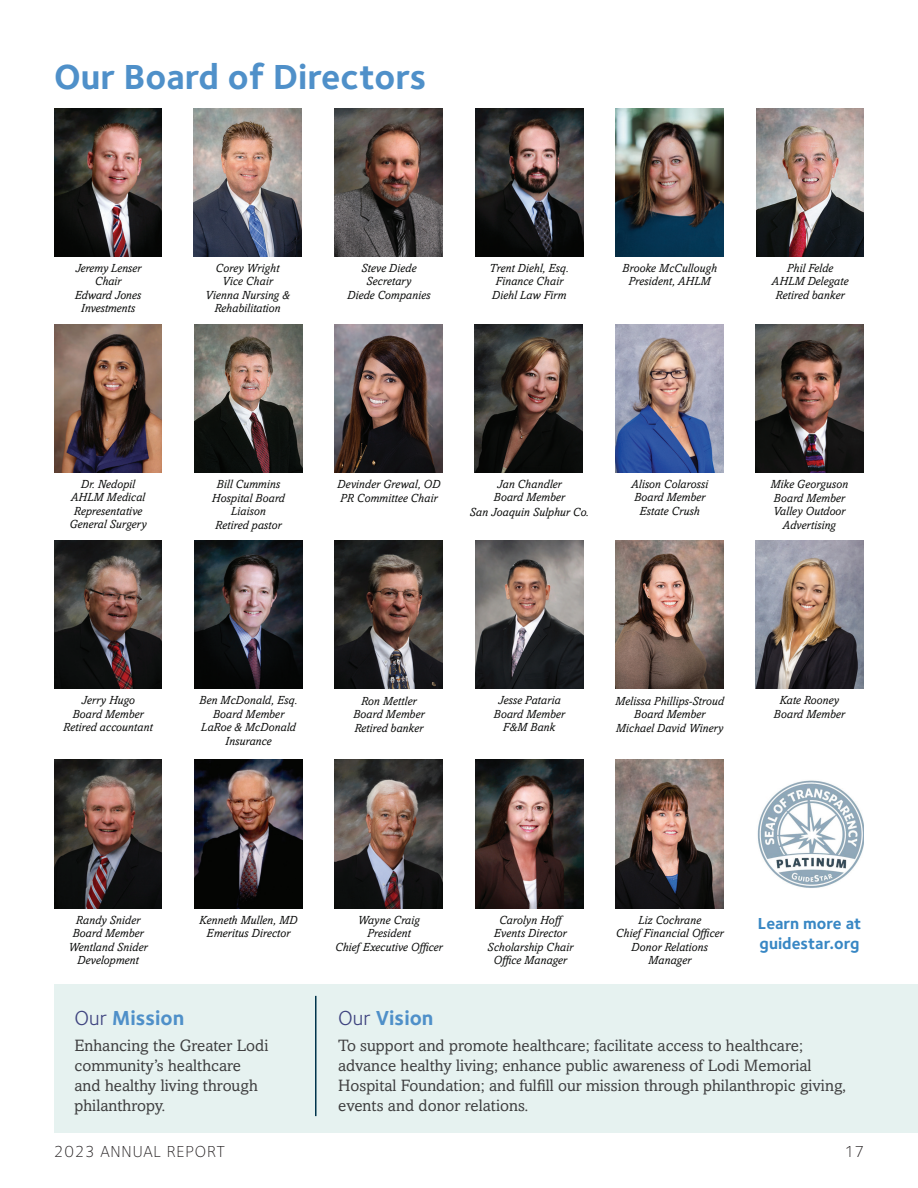
<style>
.page{position:relative;width:918px;height:1188px;background:#fff}
.page>*{position:absolute;margin:0;border:0;box-sizing:border-box;transform-origin:0 0}
.t1{font:700 36px "Foundry Sterling";color:#4f90c9}
.t2{font:700 21px "Foundry Sterling";color:#4f90c9}
.t3{font:16.5px/19.8px "Amasis MT Std";color:#3e3e3f}
.t4{font:700 16.5px/19.8px "Foundry Sterling";color:#3887c4}
.t5{font:300 16.5px "Foundry Sterling";letter-spacing:.05em;color:#231f20}
.t6{font:italic 12px/13.5px "Amasis MT Std";color:#0b0c0b;text-align:center}
.s1{font-weight:400;color:#3e437f}
</style>
<div class="page">
<img style="left:335px;top:108px;width:108px;height:148px">
<img style="left:756px;top:108px;width:108px;height:148px">
<img style="left:194px;top:108px;width:108px;height:148px">
<img style="left:194px;top:324px;width:108px;height:149px">
<img style="left:54px;top:108px;width:108px;height:148px">
<img style="left:616px;top:324px;width:108px;height:149px">
<img style="left:475px;top:108px;width:108px;height:148px">
<img style="left:335px;top:324px;width:108px;height:149px">
<img style="left:475px;top:324px;width:108px;height:149px">
<img style="left:194px;top:760px;width:108px;height:148px">
<img style="left:54px;top:760px;width:108px;height:148px">
<img style="left:755px;top:324px;width:108px;height:149px">
<div style="left:54px;top:985px;width:864px;height:148px;background:#e6f2f0"></div>
<hr style="left:315px;top:996px;width:1px;height:120px;background:#00344b">
<img style="left:616px;top:108px;width:108px;height:148px">
<img style="left:335px;top:760px;width:108px;height:148px">
<img style="left:475px;top:760px;width:108px;height:148px">
<img style="left:616px;top:760px;width:108px;height:148px">
<img style="left:616px;top:540px;width:108px;height:149px">
<img style="left:757px;top:780px;width:107px;height:108px">
<img style="left:54px;top:324px;width:108px;height:149px">
<img style="left:54px;top:540px;width:108px;height:149px">
<img style="left:755px;top:540px;width:108px;height:149px">
<img style="left:194px;top:540px;width:108px;height:149px">
<img style="left:335px;top:540px;width:108px;height:149px">
<img style="left:475px;top:540px;width:108px;height:149px">
<h1 class="t1" style="left:54px;top:55px;width:374px">Our Board of Directors</h1>
<p class="t6" style="left:75px;top:261px;width:68px">Jeremy Lenser<br>Chair<br>Edward Jones<br>Investments</p>
<p class="t6" style="left:205px;top:261px;width:86px">Corey Wright<br>Vice Chair<br>Vienna Nursing &amp;<br>Rehabilitation</p>
<p class="t6" style="left:347px;top:261px;width:85px">Steve Diede<br>Secretary<br>Diede Companies</p>
<p class="t6" style="left:772px;top:261px;width:78px">Phil Felde<br>AHLM Delegate<br>Retired banker</p>
<p class="t6" style="left:490px;top:261px;width:81px;text-align:left">Trent Diehl, Esq.<br>Finance Chair<br>Diehl Law Firm</p>
<p class="t6" style="left:622px;top:261px;width:96px">Brooke McCullough<br>President, AHLM</p>
<p class="t6" style="left:69px;top:477px;width:79px">Dr. Nedopil<br>AHLM Medical<br>Representative<br>General Surgery</p>
<p class="t6" style="left:212px;top:478px;width:74px">Bill Cummins<br>Hospital Board<br>Liaison<br>Retired pastor</p>
<p class="t6" style="left:337px;top:478px;width:105px;text-align:left">Devinder Grewal, OD<br>PR Committee Chair</p>
<p class="t6" style="left:494px;top:477px;width:73px;text-align:left">Jan Chandler<br>Board Member</p>
<p class="t6" style="left:469px;top:506px;width:121px">San Joaquin Sulphur Co.</p>
<p class="t6" style="left:631px;top:477px;width:79px">Alison Colarossi<br>Board Member<br>Estate Crush</p>
<p class="t6" style="left:770px;top:478px;width:79px">Mike Georguson<br>Board Member<br>Valley Outdoor<br>Advertising</p>
<p class="t6" style="left:199px;top:694px;width:100px">Ben McDonald, Esq.<br>Board Member<br>LaRoe &amp; McDonald<br>Insurance</p>
<p class="t6" style="left:353px;top:694px;width:73px">Ron Mettler<br>Board Member<br>Retired banker</p>
<p class="t6" style="left:494px;top:694px;width:73px">Jesse Pataria<br>Board Member<br>F&amp;M Bank</p>
<p class="t6" style="left:615px;top:694px;width:110px">Melissa Phillips-Stroud<br>Board Member<br>Michael David Winery</p>
<p class="t6" style="left:63px;top:694px;width:91px">Jerry Hugo<br>Board Member<br>Retired accountant</p>
<p class="t6" style="left:774px;top:694px;width:73px">Kate Rooney<br>Board Member</p>
<p class="t6" style="left:68px;top:913px;width:81px">Randy Snider<br>Board Member<br>Wentland Snider<br>Development</p>
<p class="t6" style="left:199px;top:913px;width:100px">Kenneth Mullen, MD<br>Emeritus Director</p>
<h2 class="t2" style="left:75px;top:1005px;width:111px"><span class="s1">Our</span> Mission</h2>
<h3 class="t3" style="left:75px;top:1036px;width:195px">Enhancing the Greater Lodi community’s healthcare and healthy living through philanthropy.</h3>
<p class="t6" style="left:335px;top:913px;width:109px">Wayne Craig<br>President<br>Chief Executive Officer</p>
<p class="t6" style="left:487px;top:913px;width:87px">Carolyn Hoff<br>Events Director<br>Scholarship Chair<br>Office Manager</p>
<p class="t6" style="left:616px;top:913px;width:109px">Liz Cochrane<br>Chief Financial Officer<br>Donor Relations<br>Manager</p>
<h3 class="t4" style="left:758px;top:914px;width:105px">Learn more at guidestar.org</h3>
<h2 class="t2" style="left:338px;top:1005px;width:97px"><span class="s1">Our</span> Vision</h2>
<p class="t3" style="left:338px;top:1036px;width:510px">To support and promote healthcare; facilitate access to healthcare; advance healthy living; enhance public awareness of Lodi Memorial Hospital Foundation; and fulfill our mission through philanthropic giving, events and donor relations.</p>
<h3 class="t5" style="left:54px;top:1142px;width:173px">2023 ANNUAL REPORT</h3>
<h3 class="t5" style="left:845px;top:1142px;width:21px">17</h3>
</div>
